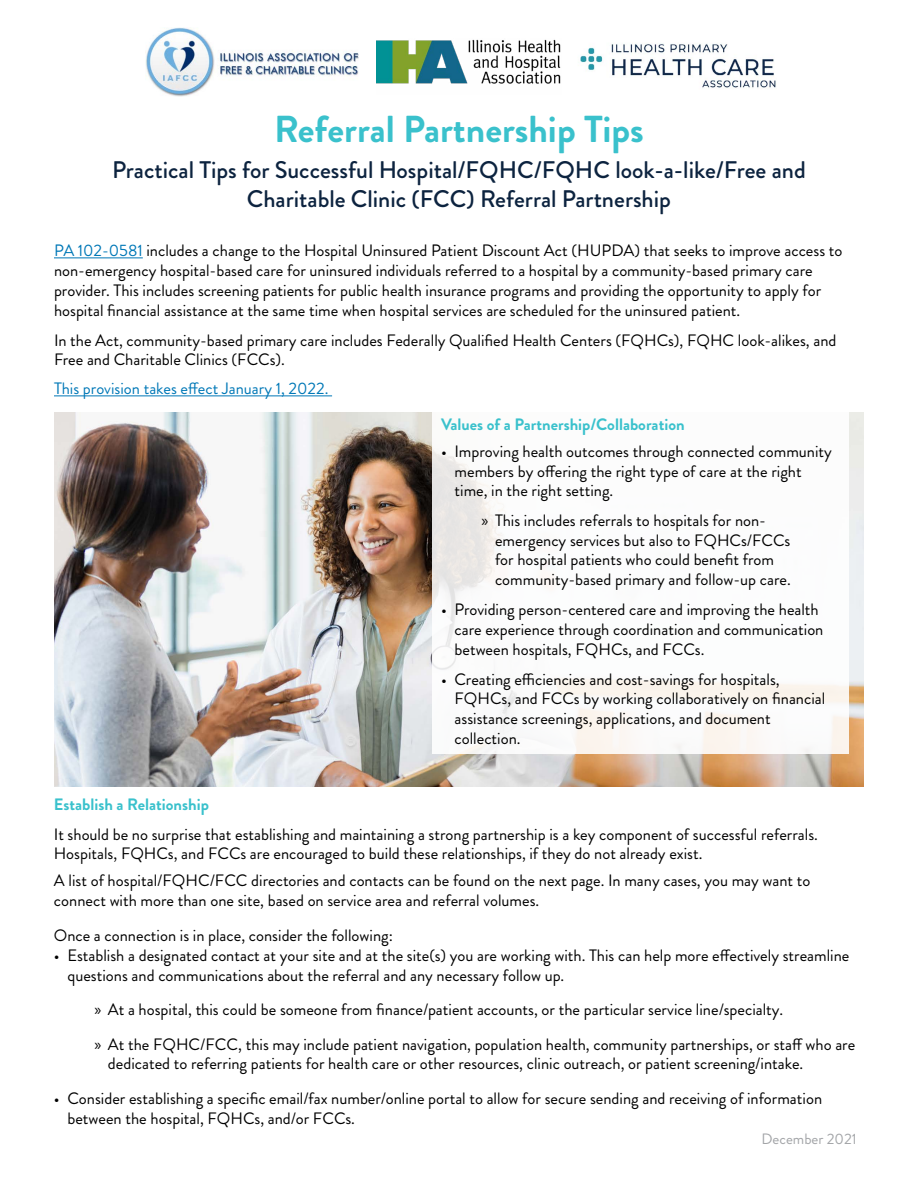
<style>
.page{position:relative;width:918px;height:1188px;background:#fff}
.page>*{position:absolute;margin:0;border:0;box-sizing:border-box;transform-origin:0 0}
.t1{font:700 37.5px "Brandon Grotesque";color:#3ac1cc}
.t2{font:500 24px/28.8px "Brandon Grotesque";color:#0c233f;text-align:center}
.t3{font:16.5px/19.8px "Brandon Grotesque";color:#000}
.t4{font:700 16.5px "Brandon Grotesque";color:#3ac1cc}
.t5{font:16.5px "Brandon Grotesque";color:#0078b7}
.t6{font:15px "Brandon Grotesque";color:#a3a5a8}
.s1{color:#0078b7}
.s2{font-family:"Myriad Pro"}
</style>
<div class="page">
<hr style="left:54px;top:257px;width:89px;height:1px;background:#0078b7">
<hr style="left:54px;top:395px;width:278px;height:1px;background:#0078b7">
<img style="left:146px;top:28px;width:212px;height:69px">
<img style="left:377px;top:39px;width:184px;height:45px">
<img style="left:580px;top:43px;width:196px;height:45px">
<img style="left:54px;top:412px;width:810px;height:374px">
<div style="left:432px;top:407px;width:417px;height:347px;background:#fff"></div>
<h1 class="t1" style="left:274px;top:103px;width:371px">Referral Partnership Tips</h1>
<h2 class="t2" style="left:112px;top:155px;width:695px">Practical Tips for Successful Hospital/FQHC/FQHC look-a-like/Free and<br>Charitable Clinic (FCC) Referral Partnership</h2>
<p class="t3" style="left:54px;top:241px;width:790px"><span class="s1">PA 102-0581</span> includes a change to the Hospital Uninsured Patient Discount Act (HUPDA) that seeks to improve access to non-emergency hospital-based care for uninsured individuals referred to a hospital by a community-based primary care provider. This includes screening patients for public health insurance programs and providing the opportunity to apply for hospital financial assistance at the same time when hospital services are scheduled for the uninsured patient.</p>
<p class="t3" style="left:54px;top:330px;width:784px">In the Act, community-based primary care includes Federally Qualified Health Centers (FQHCs), FQHC look-alikes, and<br>Free and Charitable Clinics (FCCs).</p>
<p class="t5" style="left:54px;top:377px;width:276px">This provision takes effect January 1, 2022.</p>
<p class="t4" style="left:441px;top:413px;width:245px">Values of a Partnership/Collaboration</p>
<p class="t3" style="left:455px;top:442px;width:379px;text-indent:-13px">• Improving health outcomes through connected community members by offering the right type of care at the right time, in the right setting.</p>
<p class="t3" style="left:495px;top:511px;width:297px;text-indent:-13px"><span class="s2">»</span> This includes referrals to hospitals for non&shy;emergency services but also to FQHCs/FCCs for hospital patients who could benefit from community-based primary and follow-up care.</p>
<p class="t3" style="left:455px;top:600px;width:370px;text-indent:-13px">• Providing person-centered care and improving the health care experience through coordination and communication between hospitals, FQHCs, and FCCs.</p>
<p class="t3" style="left:455px;top:669px;width:372px;text-indent:-13px">• Creating efficiencies and cost-savings for hospitals, FQHCs, and FCCs by working collaboratively on financial assistance screenings, applications, and document collection.</p>
<p class="t4" style="left:54px;top:792px;width:156px">Establish a Relationship</p>
<p class="t3" style="left:54px;top:824px;width:766px">It should be no surprise that establishing and maintaining a strong partnership is a key component of successful referrals.<br>Hospitals, FQHCs, and FCCs are encouraged to build these relationships, if they do not already exist.</p>
<p class="t3" style="left:54px;top:871px;width:758px">A list of hospital/FQHC/FCC directories and contacts can be found on the next page. In many cases, you may want to connect with more than one site, based on service area and referral volumes.</p>
<p class="t3" style="left:54px;top:926px;width:341px">Once a connection is in place, consider the following:</p>
<p class="t3" style="left:67px;top:945px;width:783px;text-indent:-13px">• Establish a designated contact at your site and at the site(s) you are working with. This can help more effectively streamline questions and communications about the referral and any necessary follow up.</p>
<p class="t3" style="left:94px;top:992px;width:762px;line-height:34.5px"><span class="s2">»</span> At a hospital, this could be someone from finance/patient accounts, or the particular service line/specialty.<br><span class="s2">»</span> At the FQHC/FCC, this may include patient navigation, population health, community partnerships, or staff who are</p>
<p class="t3" style="left:108px;top:1054px;width:697px">dedicated to referring patients for health care or other resources, clinic outreach, or patient screening/intake.</p>
<p class="t3" style="left:67px;top:1089px;width:756px;text-indent:-13px">• Consider establishing a specific email/fax number/online portal to allow for secure sending and receiving of information between the hospital, FQHCs, and/or FCCs.</p>
<p class="t6" style="left:762px;top:1128px;width:97px">December 2021</p>
</div>
